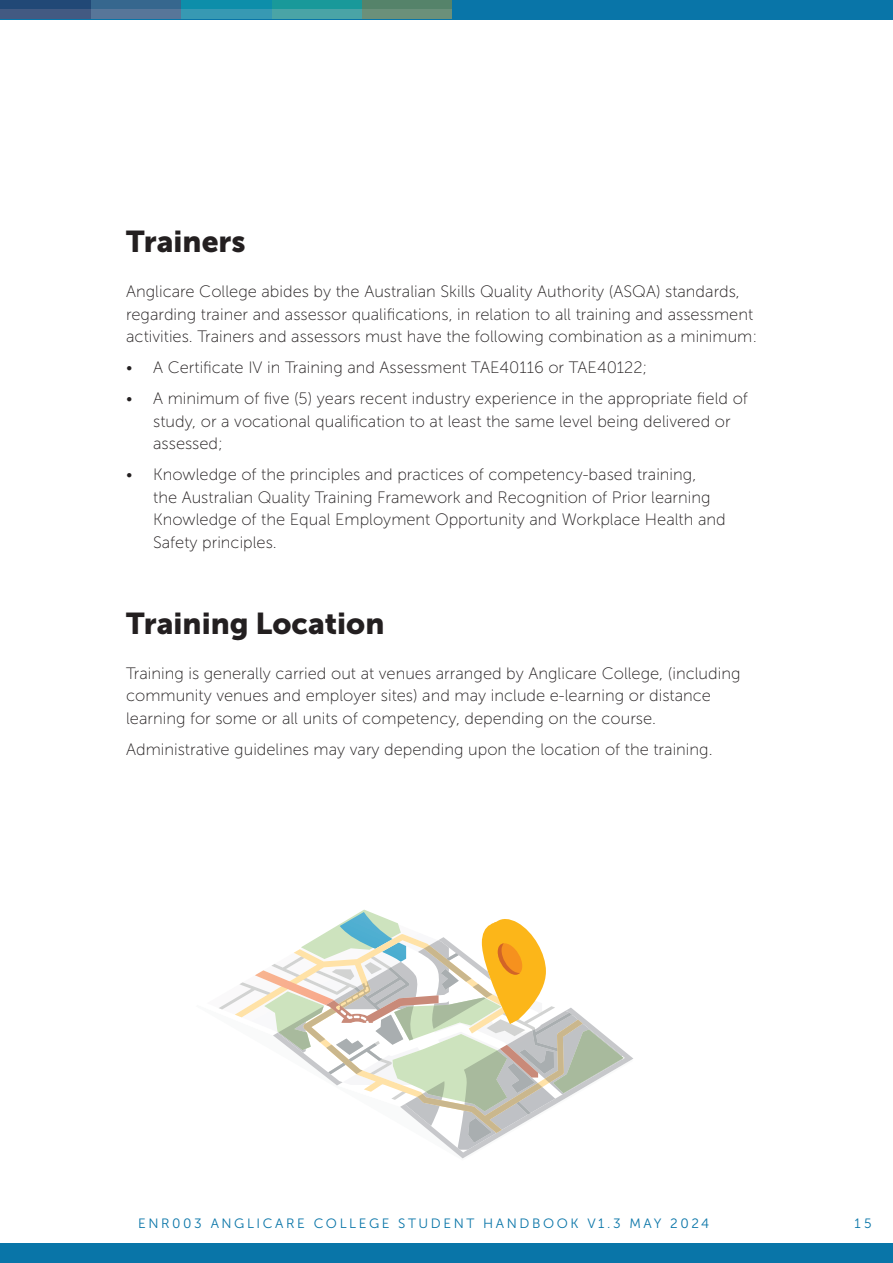
<style>
.page{position:relative;width:893px;height:1263px;background:#fff}
.page>*{position:absolute;margin:0;border:0;box-sizing:border-box;transform-origin:0 0}
.t1{font:30px "Museo Sans 900";color:#231f20}
.P1{font:16.5px/22.5px "Museo Sans 100";color:#231f20}
.t2{font:13.5px "Museo Sans 300";letter-spacing:.19em;color:#0975a8}
</style>
<div class="page">
<div style="left:0;top:1244px;width:893px;height:19px;background:#0975a8"></div>
<div style="left:0;top:0;width:893px;height:19px;background:#0975a8"></div>
<div style="left:362px;top:0;width:90px;height:10px;background:#55836a"></div>
<div style="left:271px;top:0;width:91px;height:10px;background:#19999a"></div>
<div style="left:181px;top:0;width:90px;height:10px;background:#0d8eaa"></div>
<div style="left:90px;top:0;width:91px;height:10px;background:#36678e"></div>
<div style="left:0;top:0;width:90px;height:10px;background:#214876"></div>
<div style="left:362px;top:10px;width:90px;height:9px;background:#6b907a"></div>
<div style="left:271px;top:10px;width:91px;height:9px;background:#4aa4a6"></div>
<div style="left:181px;top:10px;width:90px;height:9px;background:#3799b3"></div>
<div style="left:90px;top:10px;width:91px;height:9px;background:#587699"></div>
<div style="left:0;top:10px;width:90px;height:9px;background:#435a82"></div>
<svg style="left:219px;top:909px;width:414px;height:249px"></svg>
<h1 class="t1" style="left:126px;top:225px;width:121px">Trainers</h1>
<h1 class="P1" style="left:126px;top:280px;width:633px">Anglicare College abides by the Australian Skills Quality Authority (ASQA) standards, regarding trainer and assessor qualifications, in relation to all training and assessment activities. Trainers and assessors must have the following combination as a minimum:</h1>
<p class="P1" style="left:126px;top:356px;width:523px">• A Certificate IV in Training and Assessment TAE40116 or TAE40122;</p>
<p class="P1" style="left:153px;top:387px;width:596px;text-indent:-27px">• A minimum of five (5) years recent industry experience in the appropriate field of study, or a vocational qualification to at least the same level being delivered or assessed;</p>
<p class="P1" style="left:153px;top:463px;width:574px;text-indent:-27px">• Knowledge of the principles and practices of competency-based training,<br>the Australian Quality Training Framework and Recognition of Prior learning Knowledge of the Equal Employment Opportunity and Workplace Health and Safety principles.</p>
<h1 class="t1" style="left:126px;top:606px;width:260px">Training Location</h1>
<h1 class="P1" style="left:126px;top:662px;width:616px">Training is generally carried out at venues arranged by Anglicare College, (including community venues and employer sites) and may include e-learning or distance learning for some or all units of competency, depending on the course.</h1>
<p class="P1" style="left:126px;top:738px;width:588px">Administrative guidelines may vary depending upon the location of the training.</p>
<p class="t2" style="left:138px;top:1216px;width:573px">ENR003 ANGLICARE COLLEGE STUDENT HANDBOOK V1.3 MAY 2024</p>
<p class="t2" style="left:854px;top:1216px;width:19px">1 5</p>
</div>
